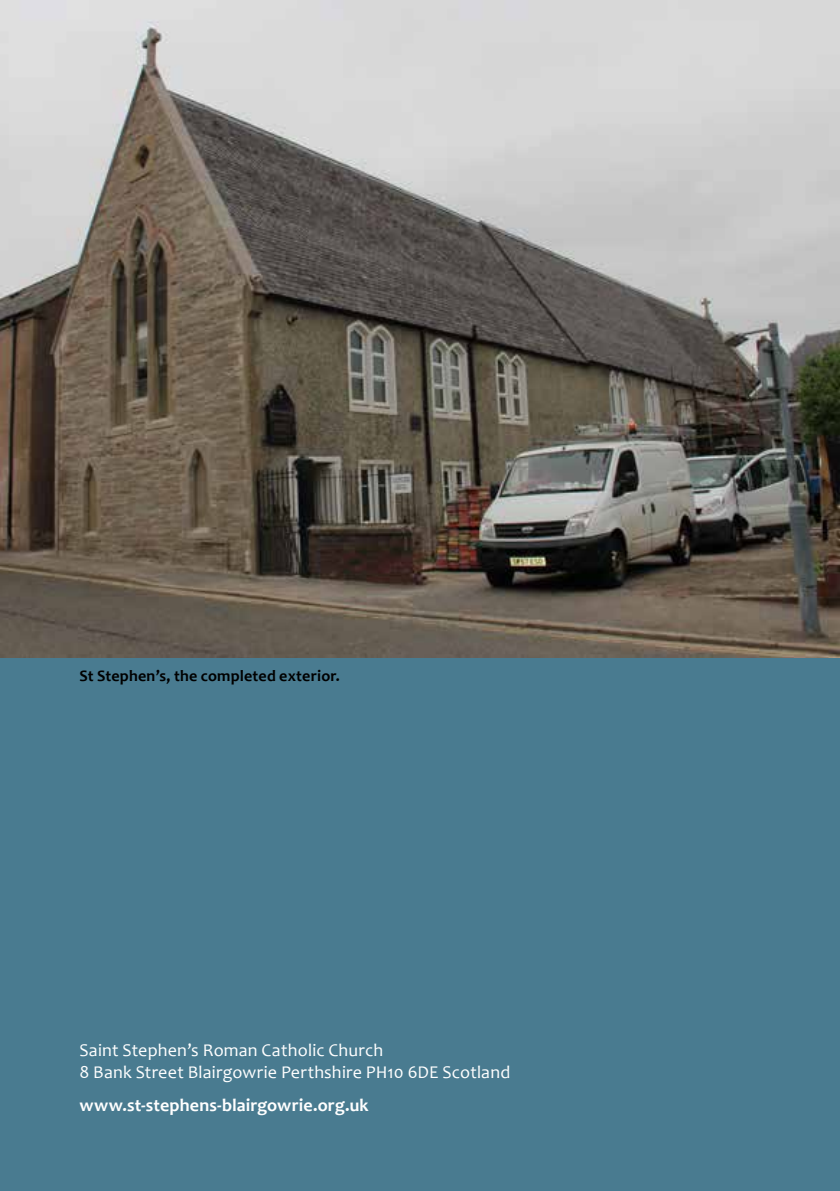
<style>
.page{position:relative;width:840px;height:1191px;background:#fff}
.page>*{position:absolute;margin:0;border:0;box-sizing:border-box;transform-origin:0 0}
.t1{font:18px "Candara";letter-spacing:.01em;color:#fff}
.t2{font:700 18px "Candara";letter-spacing:.01em;color:#fff}
.t3{font:700 16px "Candara";letter-spacing:.015em;color:#000}
</style>
<div class="page">
<div style="left:0;top:602px;width:839px;height:589px;background:#497b90"></div>
<img style="left:0;top:0;width:839px;height:658px">
<p class="t3" style="left:79px;top:665px;width:262px">St Stephen’s, the completed exterior.</p>
<p class="t1" style="left:79px;top:1038px;width:305px">Saint Stephen’s Roman Catholic Church</p>
<p class="t1" style="left:79px;top:1060px;width:432px">8 Bank Street Blairgowrie Perthshire PH10 6DE Scotland</p>
<p class="t2" style="left:79px;top:1093px;width:291px">www.st-stephens-blairgowrie.org.uk</p>
</div>
